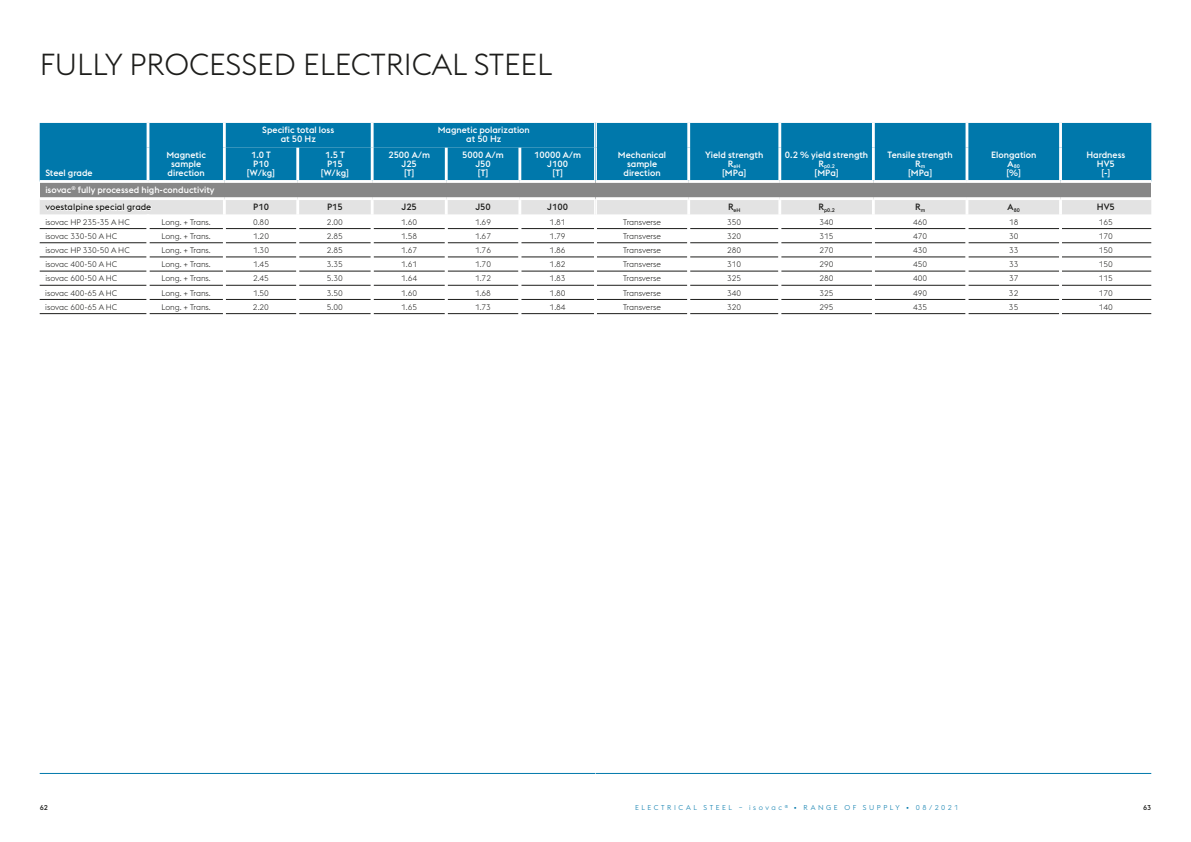
<style>
.page{position:relative;width:1191px;height:842px;background:#fff}
.page>*{position:absolute;margin:0;border:0;box-sizing:border-box;transform-origin:0 0}
.t1{font:300 30px "voestalpine";color:#1d1d1b}
.t2{font:500 9px/9px "voestalpine";color:#fff;text-align:center}
.t3{font:500 9px "voestalpine";color:#1d1d1b}
.t4{font:300 8px "voestalpine";color:#1d1d1b}
.t5{font:300 7px "voestalpine";letter-spacing:.365em;color:#0078ab}
.t6{font:500 7px "voestalpine";color:#1d1d1b}
.t7{font:500 5.2px "voestalpine";color:#fff}
.t8{font:500 5.2px "voestalpine";color:#1d1d1b}
</style>
<div class="page">
<hr style="left:40px;top:773px;width:555px;height:1px;background:#0078ab">
<div style="left:40px;top:181px;width:555px;height:18px;background:#878787"></div>
<hr style="left:595px;top:773px;width:556px;height:1px;background:#0078ab">
<div style="left:595px;top:181px;width:556px;height:18px;background:#878787"></div>
<div style="left:40px;top:123px;width:1111px;height:60px;background:#0078ab"></div>
<hr style="left:595px;top:180px;width:93px;height:3px;background:#fff">
<hr style="left:688px;top:180px;width:92px;height:3px;background:#fff">
<hr style="left:780px;top:180px;width:93px;height:3px;background:#fff">
<hr style="left:873px;top:180px;width:94px;height:3px;background:#fff">
<hr style="left:967px;top:180px;width:93px;height:3px;background:#fff">
<hr style="left:1060px;top:180px;width:91px;height:3px;background:#fff">
<hr style="left:595px;top:123px;width:2px;height:25px;background:#fff">
<hr style="left:687px;top:123px;width:3px;height:25px;background:#fff">
<hr style="left:778px;top:123px;width:3px;height:25px;background:#fff">
<hr style="left:872px;top:123px;width:2px;height:25px;background:#fff">
<hr style="left:965px;top:123px;width:3px;height:25px;background:#fff">
<hr style="left:1059px;top:123px;width:3px;height:25px;background:#fff">
<hr style="left:687px;top:148px;width:3px;height:32px;background:#fff">
<hr style="left:778px;top:148px;width:3px;height:32px;background:#fff">
<hr style="left:872px;top:148px;width:2px;height:32px;background:#fff">
<hr style="left:965px;top:148px;width:3px;height:32px;background:#fff">
<hr style="left:1059px;top:148px;width:3px;height:32px;background:#fff">
<hr style="left:595px;top:148px;width:2px;height:32px;background:#fff">
<svg style="left:40px;top:197px;width:1111px;height:118px"></svg>
<hr style="left:965px;top:299px;width:3px;height:15px;background:#fff">
<hr style="left:1059px;top:299px;width:3px;height:15px;background:#fff">
<p class="t1" style="left:40px;top:47px;width:514px">FULLY PROCESSED ELECTRICAL STEEL</p>
<p class="t2" style="left:45px;top:168px;width:49px">Steel grade</p>
<p class="t2" style="left:166px;top:150px;width:41px">Magnetic sample direction</p>
<p class="t2" style="left:45px;top:181px;width:171px;line-height:17.2px;text-align:left">isovac<sup>®</sup> fully processed high-conductivity voestalpine special grade</p>
<p class="t2" style="left:262px;top:125px;width:73px">Specific total loss at 50 Hz</p>
<p class="t2" style="left:438px;top:125px;width:94px">Magnetic polarization at 50 Hz</p>
<p class="t2" style="left:247px;top:150px;width:30px">1.0 T<br>P10 [W/kg]</p>
<p class="t2" style="left:321px;top:150px;width:30px">1.5 T<br>P15 [W/kg]</p>
<p class="t2" style="left:388px;top:150px;width:43px">2500 A/m<br>J25<br>[T]</p>
<p class="t2" style="left:462px;top:150px;width:43px">5000 A/m<br>J50<br>[T]</p>
<p class="t2" style="left:534px;top:150px;width:49px">10000 A/m<br>J100<br>[T]</p>
<p class="t2" style="left:618px;top:150px;width:50px">Mechanical sample direction</p>
<p class="t2" style="left:705px;top:150px;width:60px">Yield strength</p>
<p class="t7" style="left:728px;top:163px;width:14px"><sup>R</sup>eH</p>
<p class="t2" style="left:722px;top:168px;width:26px">[MPa]</p>
<p class="t2" style="left:785px;top:150px;width:85px">0.2 % yield strength</p>
<p class="t7" style="left:818px;top:163px;width:18px"><sup>R</sup>p0.2</p>
<p class="t2" style="left:814px;top:168px;width:26px">[MPa]</p>
<p class="t2" style="left:887px;top:150px;width:67px">Tensile strength<br>R<sub>m<br></sub>[MPa]</p>
<p class="t2" style="left:991px;top:150px;width:47px">Elongation</p>
<p class="t7" style="left:1007px;top:163px;width:14px"><sup>A</sup>80</p>
<p class="t2" style="left:1006px;top:168px;width:16px">[%]</p>
<p class="t2" style="left:1086px;top:150px;width:40px">Hardness<br>HV5<br>[-]</p>
<p class="t3" style="left:253px;top:202px;width:17px">P10</p>
<p class="t3" style="left:327px;top:202px;width:17px">P15</p>
<p class="t3" style="left:401px;top:202px;width:17px">J25</p>
<p class="t3" style="left:475px;top:202px;width:17px">J50</p>
<p class="t3" style="left:547px;top:202px;width:22px">J100</p>
<p class="t8" style="left:728px;top:206px;width:14px"><sup>R</sup>eH</p>
<p class="t8" style="left:818px;top:206px;width:18px"><sup>R</sup>p0.2</p>
<p class="t3" style="left:915px;top:202px;width:12px">R<sub>m</sub></p>
<p class="t8" style="left:1007px;top:206px;width:14px"><sup>A</sup>80</p>
<p class="t3" style="left:1097px;top:202px;width:20px">HV5</p>
<p class="t4" style="left:45px;top:217px;width:86px">isovac HP 235-35 A HC</p>
<p class="t4" style="left:161px;top:217px;width:51px">Long. + Trans.</p>
<p class="t4" style="left:253px;top:217px;width:18px">0.80</p>
<p class="t4" style="left:327px;top:217px;width:18px">2.00</p>
<p class="t4" style="left:401px;top:217px;width:18px">1.60</p>
<p class="t4" style="left:475px;top:217px;width:18px">1.69</p>
<p class="t4" style="left:549px;top:217px;width:18px">1.81</p>
<p class="t4" style="left:623px;top:217px;width:39px">Transverse</p>
<p class="t4" style="left:727px;top:217px;width:16px">350</p>
<p class="t4" style="left:819px;top:217px;width:16px">340</p>
<p class="t4" style="left:913px;top:217px;width:16px">460</p>
<p class="t4" style="left:1009px;top:217px;width:11px">18</p>
<p class="t4" style="left:1098px;top:217px;width:16px">165</p>
<p class="t4" style="left:45px;top:231px;width:73px">isovac 330-50 A HC</p>
<p class="t4" style="left:161px;top:231px;width:51px">Long. + Trans.</p>
<p class="t4" style="left:253px;top:231px;width:18px">1.20</p>
<p class="t4" style="left:327px;top:231px;width:18px">2.85</p>
<p class="t4" style="left:401px;top:231px;width:18px">1.58</p>
<p class="t4" style="left:475px;top:231px;width:18px">1.67</p>
<p class="t4" style="left:549px;top:231px;width:18px">1.79</p>
<p class="t4" style="left:623px;top:231px;width:39px">Transverse</p>
<p class="t4" style="left:727px;top:231px;width:16px">320</p>
<p class="t4" style="left:819px;top:231px;width:16px">315</p>
<p class="t4" style="left:913px;top:231px;width:16px">470</p>
<p class="t4" style="left:1009px;top:231px;width:11px">30</p>
<p class="t4" style="left:1098px;top:231px;width:16px">170</p>
<p class="t4" style="left:45px;top:246px;width:86px">isovac HP 330-50 A HC</p>
<p class="t4" style="left:161px;top:246px;width:51px">Long. + Trans.</p>
<p class="t4" style="left:253px;top:246px;width:18px">1.30</p>
<p class="t4" style="left:327px;top:246px;width:18px">2.85</p>
<p class="t4" style="left:401px;top:246px;width:18px">1.67</p>
<p class="t4" style="left:475px;top:246px;width:18px">1.76</p>
<p class="t4" style="left:549px;top:246px;width:18px">1.86</p>
<p class="t4" style="left:623px;top:246px;width:39px">Transverse</p>
<p class="t4" style="left:727px;top:246px;width:16px">280</p>
<p class="t4" style="left:819px;top:246px;width:16px">270</p>
<p class="t4" style="left:913px;top:246px;width:16px">430</p>
<p class="t4" style="left:1009px;top:246px;width:11px">33</p>
<p class="t4" style="left:1098px;top:246px;width:16px">150</p>
<p class="t4" style="left:45px;top:260px;width:73px">isovac 400-50 A HC</p>
<p class="t4" style="left:161px;top:260px;width:51px">Long. + Trans.</p>
<p class="t4" style="left:253px;top:260px;width:18px">1.45</p>
<p class="t4" style="left:327px;top:260px;width:18px">3.35</p>
<p class="t4" style="left:401px;top:260px;width:18px">1.61</p>
<p class="t4" style="left:475px;top:260px;width:18px">1.70</p>
<p class="t4" style="left:549px;top:260px;width:18px">1.82</p>
<p class="t4" style="left:623px;top:260px;width:39px">Transverse</p>
<p class="t4" style="left:727px;top:260px;width:16px">310</p>
<p class="t4" style="left:819px;top:260px;width:16px">290</p>
<p class="t4" style="left:913px;top:260px;width:16px">450</p>
<p class="t4" style="left:1009px;top:260px;width:11px">33</p>
<p class="t4" style="left:1098px;top:260px;width:16px">150</p>
<p class="t4" style="left:45px;top:274px;width:73px">isovac 600-50 A HC</p>
<p class="t4" style="left:161px;top:274px;width:51px">Long. + Trans.</p>
<p class="t4" style="left:253px;top:274px;width:18px">2.45</p>
<p class="t4" style="left:327px;top:274px;width:18px">5.30</p>
<p class="t4" style="left:401px;top:274px;width:18px">1.64</p>
<p class="t4" style="left:475px;top:274px;width:18px">1.72</p>
<p class="t4" style="left:549px;top:274px;width:18px">1.83</p>
<p class="t4" style="left:623px;top:274px;width:39px">Transverse</p>
<p class="t4" style="left:727px;top:274px;width:16px">325</p>
<p class="t4" style="left:819px;top:274px;width:16px">280</p>
<p class="t4" style="left:913px;top:274px;width:16px">400</p>
<p class="t4" style="left:1009px;top:274px;width:11px">37</p>
<p class="t4" style="left:1098px;top:274px;width:16px">115</p>
<p class="t4" style="left:45px;top:288px;width:73px">isovac 400-65 A HC</p>
<p class="t4" style="left:161px;top:288px;width:51px">Long. + Trans.</p>
<p class="t4" style="left:253px;top:288px;width:18px">1.50</p>
<p class="t4" style="left:327px;top:288px;width:18px">3.50</p>
<p class="t4" style="left:401px;top:288px;width:18px">1.60</p>
<p class="t4" style="left:475px;top:288px;width:18px">1.68</p>
<p class="t4" style="left:549px;top:288px;width:18px">1.80</p>
<p class="t4" style="left:623px;top:288px;width:39px">Transverse</p>
<p class="t4" style="left:727px;top:288px;width:16px">340</p>
<p class="t4" style="left:819px;top:288px;width:16px">325</p>
<p class="t4" style="left:913px;top:288px;width:16px">490</p>
<p class="t4" style="left:1009px;top:288px;width:11px">32</p>
<p class="t4" style="left:1098px;top:288px;width:16px">170</p>
<p class="t4" style="left:45px;top:302px;width:73px">isovac 600-65 A HC</p>
<p class="t4" style="left:161px;top:302px;width:51px">Long. + Trans.</p>
<p class="t4" style="left:253px;top:302px;width:18px">2.20</p>
<p class="t4" style="left:327px;top:302px;width:18px">5.00</p>
<p class="t4" style="left:401px;top:302px;width:18px">1.65</p>
<p class="t4" style="left:475px;top:302px;width:18px">1.73</p>
<p class="t4" style="left:549px;top:302px;width:18px">1.84</p>
<p class="t4" style="left:623px;top:302px;width:39px">Transverse</p>
<p class="t4" style="left:727px;top:302px;width:16px">320</p>
<p class="t4" style="left:819px;top:302px;width:16px">295</p>
<p class="t4" style="left:913px;top:302px;width:16px">435</p>
<p class="t4" style="left:1009px;top:302px;width:11px">35</p>
<p class="t4" style="left:1098px;top:302px;width:16px">140</p>
<p class="t5" style="left:635px;top:804px;width:325px">ELECTRICAL STEEL – isovac <sup>®</sup> • RANGE OF SUPPLY • 08/2021</p>
<p class="t6" style="left:1147px;top:804px;width:6px">7</p>
<p class="t6" style="left:40px;top:804px;width:10px">26</p>
<p class="t6" style="left:1143px;top:804px;width:10px">63</p>
</div>
